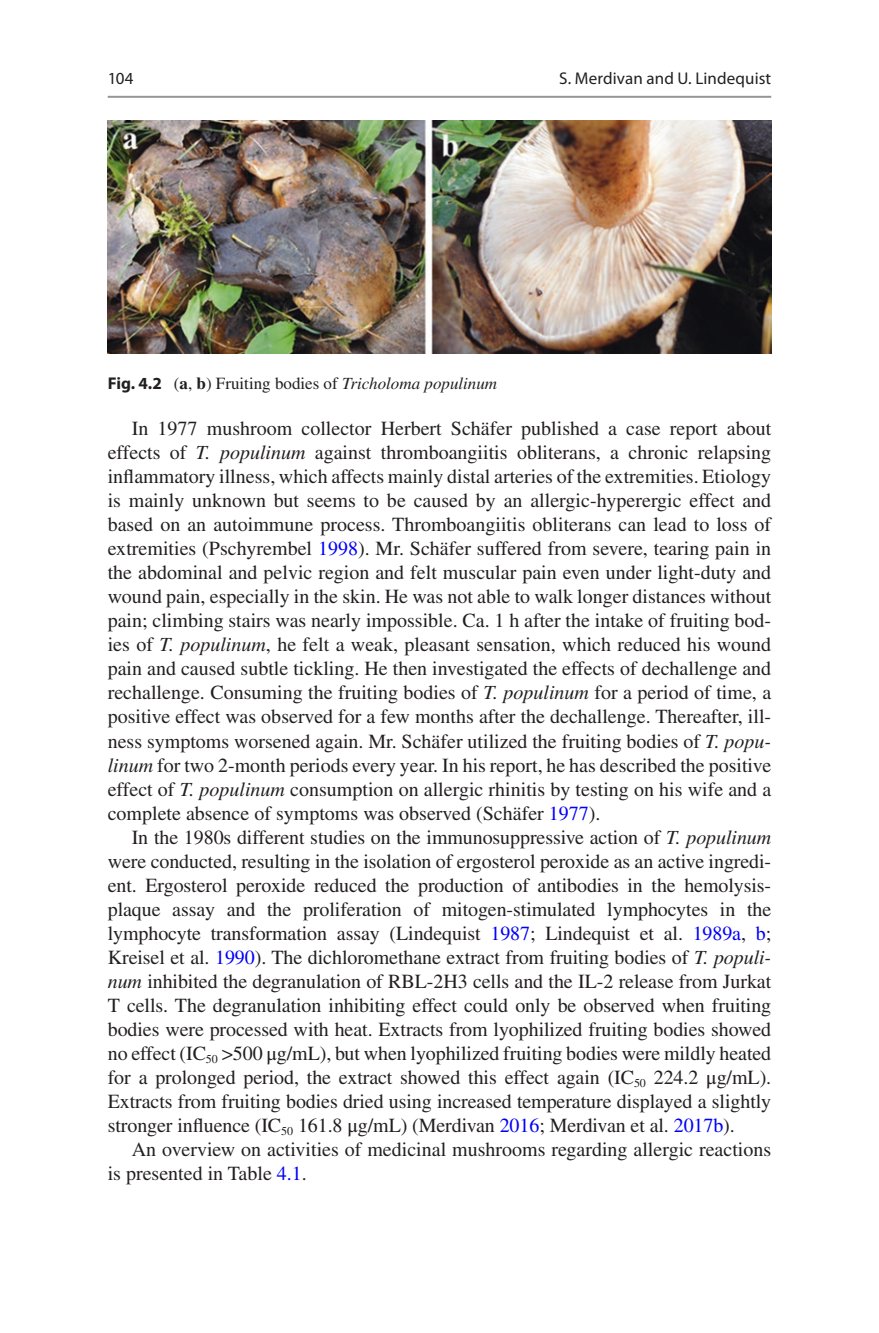
<style>
.page{position:relative;width:879px;height:1333px;background:#fff}
.page>*{position:absolute;margin:0;border:0;box-sizing:border-box;transform-origin:0 0}
.t1{font:20px/24px "Jrfstt Pcttkr Times LT Std";color:#231f20;text-align:justify}
.t2{font:italic 17px "Pqkwsh Rnyxlc Times LT Std";color:#231f20}
.t3{font:17px "Fxldjc Fxtmtv Myriad Pro";letter-spacing:.005em;color:#231f20}
.t4{font:17px "Xdkqly Fphlhg Myriad Pro";color:#231f20}
.s1{font-family:"Xwcwdy Msqryp Myriad Pro";font-weight:700;font-style:normal}
.s2{font-family:"Vfjtbq Fmcmxq Times LT Std";font-style:normal}
.s3{font-family:"Lmfsdf Hnqrwk Times LT Std";font-weight:700;font-style:normal}
.s4{font-family:"Jrfstt Pcttkr Times LT Std";font-style:normal}
.s5{font-family:"Pqkwsh Rnyxlc Times LT Std";font-style:italic}
.s6{color:#0000fa}
.s7{font-family:"Vfjtbq Fmcmxq Times LT Std"}
.s8{font-family:"Ntdmsc Yjqnkh STIX General"}
</style>
<div class="page">
<img style="left:108px;top:121px;width:663px;height:233px">
<hr style="left:108px;top:96px;width:663px;height:2px;background:#939598">
<p class="t4" style="left:108px;top:68px;width:27px">104</p>
<p class="t3" style="left:559px;top:68px;width:213px">S. Merdivan and U. Lindequist</p>
<p class="t2" style="left:108px;top:373px;width:391px"><span class="s1">Fig. 4.2</span> <span class="s2">(</span><span class="s3">a</span><span class="s4">,</span> <span class="s3">b</span><span class="s4">) Fruiting bodies of</span> Tricholoma populinum</p>
<p class="t1" style="left:108px;top:416px;width:665px;text-indent:24px">In 1977 mushroom collector Herbert Schäfer published a case report about effects of <span class="s5">T. populinum</span> against thromboangiitis obliterans, a chronic relapsing inflammatory illness, which affects mainly distal arteries of the extremities. Etiology is mainly unknown but seems to be caused by an allergic-hyperergic effect and based on an autoimmune process. Thromboangiitis obliterans can lead to loss of extremities (Pschyrembel <span class="s6">1998</span>). Mr. Schäfer suffered from severe, tearing pain in the abdominal and pelvic region and felt muscular pain even under light-duty and wound pain, especially in the skin. He was not able to walk longer distances without pain; climbing stairs was nearly impossible. Ca. 1 h after the intake of fruiting bod&shy;ies of <span class="s5">T. populinum</span>, he felt a weak, pleasant sensation, which reduced his wound pain and caused subtle tickling. He then investigated the effects of dechallenge and rechallenge. Consuming the fruiting bodies of <span class="s5">T. populinum</span> for a period of time, a positive effect was observed for a few months after the dechallenge. Thereafter, ill&shy;ness symptoms worsened again. Mr. Schäfer utilized the fruiting bodies of <span class="s5">T. popu&shy;linum</span> for two 2-month periods every year. In his report, he has described the positive effect of <span class="s5">T. populinum</span> consumption on allergic rhinitis by testing on his wife and a complete absence of symptoms was observed (Schäfer <span class="s6">1977</span><span class="s7">).</span></p>
<p class="t1" style="left:108px;top:824px;width:665px;text-indent:24px">In the 1980s different studies on the immunosuppressive action of <span class="s5">T. populinum </span>were conducted, resulting in the isolation of ergosterol peroxide as an active ingredi&shy;ent. Ergosterol peroxide reduced the production of antibodies in the hemolysis&shy;plaque assay and the proliferation of mitogen-stimulated lymphocytes in the lymphocyte transformation assay (Lindequist <span class="s6">1987</span>; Lindequist et al. <span class="s6">1989a</span>, <span class="s6">b</span><span class="s7">; </span>Kreisel et al. <span class="s6">1990</span>). The dichloromethane extract from fruiting bodies of <span class="s5">T. populi&shy;num</span> inhibited the degranulation of RBL-2H3 cells and the IL-2 release from Jurkat T cells. The degranulation inhibiting effect could only be observed when fruiting bodies were processed with heat. Extracts from lyophilized fruiting bodies showed no effect (IC<sub>50</sub> &gt;500 <span class="s8">μ</span>g/mL), but when lyophilized fruiting bodies were mildly heated for a prolonged period, the extract showed this effect again (IC<sub>50</sub> 224.2 <span class="s8">μ</span>g/mL).<br>Extracts from fruiting bodies dried using increased temperature displayed a slightly stronger influence (IC<sub>50</sub> 161.8 <span class="s8">μ</span>g/mL) (Merdivan <span class="s6">2016</span>; Merdivan et al. <span class="s6">2017b</span><span class="s7">).</span></p>
<p class="t1" style="left:108px;top:1136px;width:665px;text-indent:24px">An overview on activities of medicinal mushrooms regarding allergic reactions is presented in Table <span class="s6">4.1</span><span class="s7">.</span></p>
</div>
